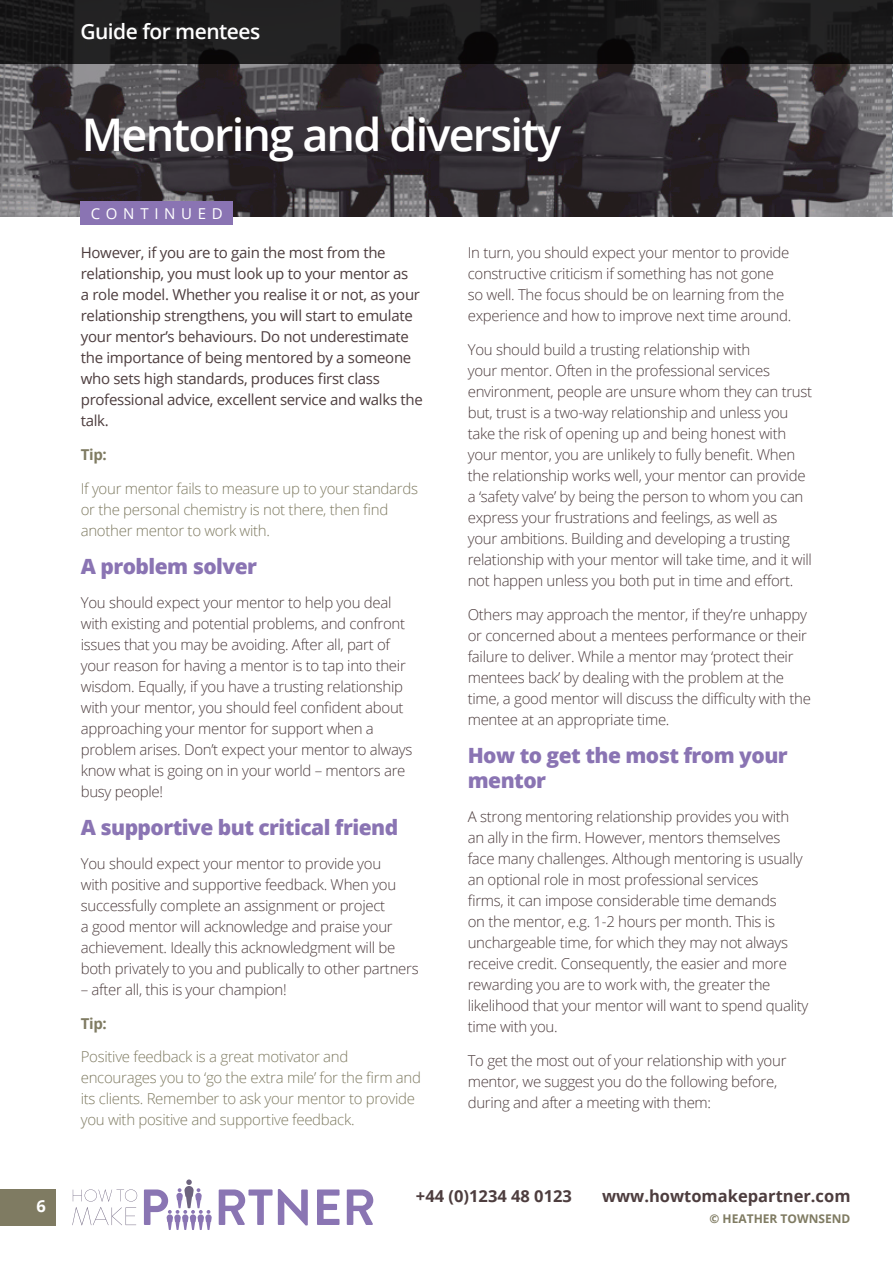
<style>
.page{position:relative;width:893px;height:1263px;background:#fff}
.page>*{position:absolute;margin:0;border:0;box-sizing:border-box;transform-origin:0 0}
.t1{font:600 45px "Open Sans";letter-spacing:-.04em;color:#fff}
.t2{font:800 21px/25.5px "Open Sans";letter-spacing:-.025em;color:#8a74b3}
.t3{font:600 21px "Open Sans";letter-spacing:-.025em;color:#fff}
.t4{font:700 16.5px "Open Sans";color:#4d3d3e}
.t5{font:700 16.5px "Open Sans";color:#fff}
.t6{font:300 15px/21px "Open Sans";letter-spacing:-.02em;color:#4d3d3e}
.t7{font:15px/21px "Open Sans";letter-spacing:-.02em;color:#4d3d3e}
.t8{font:300 15px/21px "Open Sans";letter-spacing:-.02em;color:#7f7b62}
.t9{font:15px "Open Sans";letter-spacing:.38em;color:#fff}
.t10{font:700 15px "Open Sans";letter-spacing:-.02em;color:#7f7b62}
.t11{font:700 12px "Open Sans";color:#7f7b62}
</style>
<div class="page">
<svg style="left:0;top:63px;width:893px;height:154px;background:#443f44"></svg>
<svg style="left:0;top:0;width:893px;height:63px;background:#1a1a1a"></svg>
<svg style="left:219px;top:1189px;width:89px;height:36px"></svg>
<svg style="left:317px;top:1189px;width:23px;height:36px"></svg>
<svg style="left:347px;top:1189px;width:26px;height:36px"></svg>
<svg style="left:144px;top:1179px;width:68px;height:51px"></svg>
<svg style="left:72px;top:1189px;width:65px;height:36px"></svg>
<div style="left:0;top:1189px;width:55px;height:37px;background:#7f7b62"></div>
<div style="left:81px;top:202px;width:152px;height:23px;background:#8a74b3"></div>
<p class="t5" style="left:37px;top:1194px;width:11px">6</p>
<h2 class="t3" style="left:80px;top:17px;width:181px">Guide for mentees</h2>
<h1 class="t1" style="left:82px;top:104px;width:481px">Mentoring and diversity</h1>
<p class="t9" style="left:91px;top:203px;width:134px">CONTINUED</p>
<p class="t7" style="left:81px;top:242px;width:343px">However, if you are to gain the most from the relationship, you must look up to your mentor as<br>a role model. Whether you realise it or not, as your relationship strengthens, you will start to emulate your mentor’s behaviours. Do not underestimate the importance of being mentored by a someone who sets high standards, produces first class professional advice, excellent service and walks the talk.</p>
<p class="t10" style="left:81px;top:444px;width:28px">Tip:</p>
<p class="t8" style="left:81px;top:477px;width:339px">If your mentor fails to measure up to your standards or the personal chemistry is not there, then find another mentor to work with.</p>
<h2 class="t2" style="left:81px;top:552px;width:178px">A problem solver</h2>
<p class="t6" style="left:81px;top:591px;width:333px">You should expect your mentor to help you deal with existing and potential problems, and confront issues that you may be avoiding. After all, part of your reason for having a mentor is to tap into their wisdom. Equally, if you have a trusting relationship with your mentor, you should feel confident about approaching your mentor for support when a problem arises. Don’t expect your mentor to always know what is going on in your world – mentors are busy people!</p>
<h2 class="t2" style="left:81px;top:813px;width:319px">A supportive but critical friend</h2>
<p class="t6" style="left:81px;top:852px;width:339px">You should expect your mentor to provide you<br>with positive and supportive feedback. When you successfully complete an assignment or project<br>a good mentor will acknowledge and praise your achievement. Ideally this acknowledgment will be both privately to you and publically to other partners</p>
<p class="t6" style="left:81px;top:978px;width:207px">– after all, this is your champion!</p>
<p class="t10" style="left:81px;top:1012px;width:28px">Tip:</p>
<p class="t8" style="left:81px;top:1046px;width:342px">Positive feedback is a great motivator and encourages you to ‘go the extra mile’ for the firm and its clients. Remember to ask your mentor to provide you with positive and supportive feedback.</p>
<p class="t6" style="left:468px;top:242px;width:325px">In turn, you should expect your mentor to provide constructive criticism if something has not gone so well. The focus should be on learning from the experience and how to improve next time around.</p>
<p class="t6" style="left:468px;top:338px;width:346px">You should build a trusting relationship with<br>your mentor. Often in the professional services environment, people are unsure whom they can trust but, trust is a two-way relationship and unless you take the risk of opening up and being honest with your mentor, you are unlikely to fully benefit. When the relationship works well, your mentor can provide a ‘safety valve’ by being the person to whom you can express your frustrations and feelings, as well as<br>your ambitions. Building and developing a trusting relationship with your mentor will take time, and it will not happen unless you both put in time and effort.</p>
<p class="t6" style="left:468px;top:603px;width:345px">Others may approach the mentor, if they’re unhappy or concerned about a mentees performance or their failure to deliver. While a mentor may ‘protect their mentees back’ by dealing with the problem at the time, a good mentor will discuss the difficulty with the mentee at an appropriate time.</p>
<h2 class="t2" style="left:468px;top:741px;width:321px">How to get the most from your mentor</h2>
<p class="t6" style="left:468px;top:806px;width:342px">A strong mentoring relationship provides you with an ally in the firm. However, mentors themselves face many challenges. Although mentoring is usually an optional role in most professional services<br>firms, it can impose considerable time demands<br>on the mentor, e.g. 1-2 hours per month. This is unchargeable time, for which they may not always receive credit. Consequently, the easier and more rewarding you are to work with, the greater the likelihood that your mentor will want to spend quality time with you.</p>
<p class="t6" style="left:468px;top:1050px;width:320px">To get the most out of your relationship with your mentor, we suggest you do the following before, during and after a meeting with them:</p>
<p class="t4" style="left:416px;top:1184px;width:157px">+44 (0)1234 48 0123</p>
<p class="t4" style="left:602px;top:1184px;width:250px">www.howtomakepartner.com</p>
<p class="t11" style="left:709px;top:1210px;width:142px">© HEATHER TOWNSEND</p>
</div>
